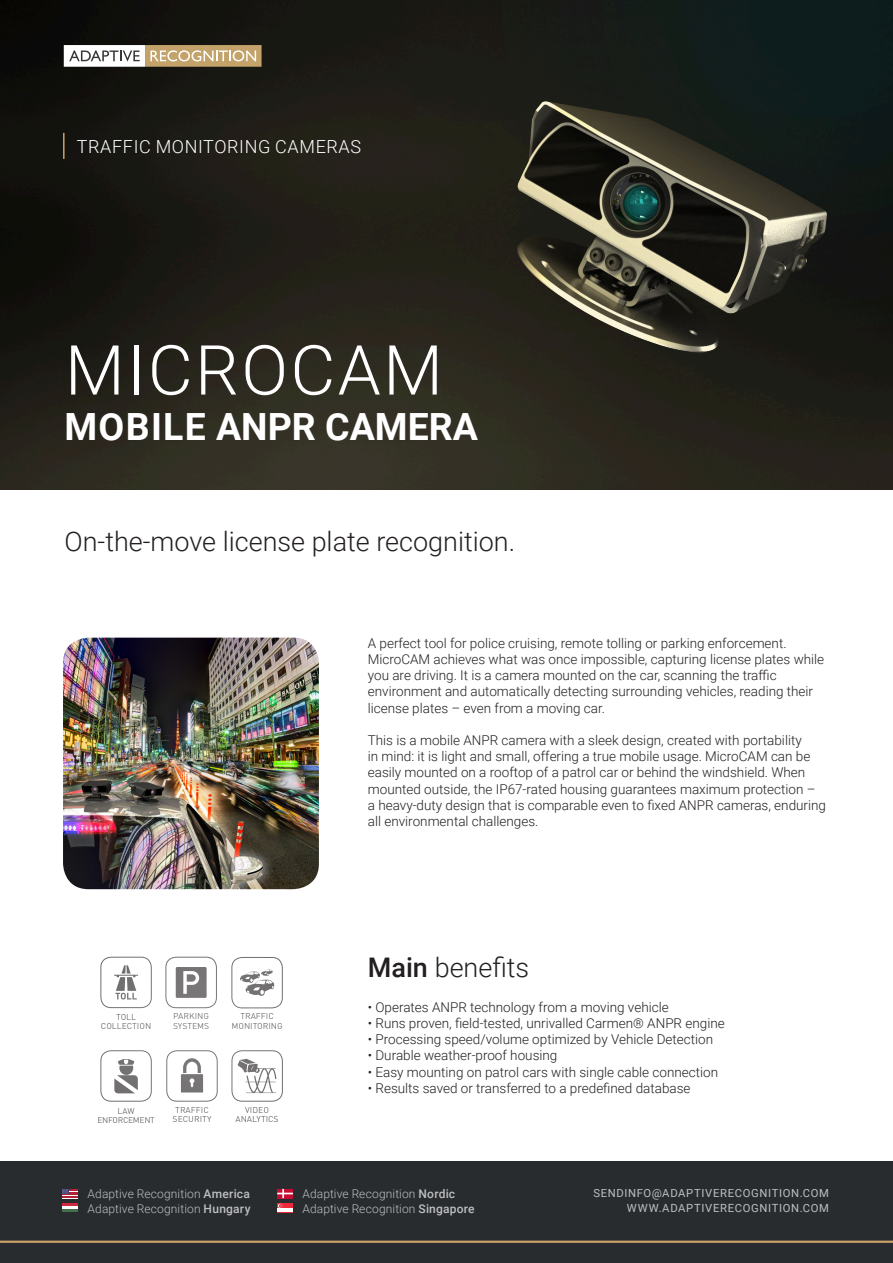
<style>
.page{position:relative;width:893px;height:1263px;background:#fff}
.page>*{position:absolute;margin:0;border:0;box-sizing:border-box;transform-origin:0 0}
.t1{font:300 69px "Roboto";letter-spacing:.035em;color:#fff}
.t2{font:700 37.5px "Roboto";color:#fff}
.t3{font:300 27px "Roboto";color:#231f20}
.t4{font:300 18px "Roboto";letter-spacing:.035em;color:#fff}
.t5{font:300 13.5px/16.2px "Roboto";color:#231f20}
.t6{font:300 12px/15px "Roboto";letter-spacing:.01em;color:#fff}
.t7{font:11.25px/15px "Roboto";letter-spacing:.06em;color:#fff;text-align:right}
.s1{font-weight:500}
</style>
<div class="page">
<svg style="left:98px;top:956px;width:185px;height:167px"></svg>
<img style="left:0;top:0;width:893px;height:489px">
<img style="left:515px;top:101px;width:312px;height:253px">
<svg style="left:64px;top:45px;width:198px;height:22px"></svg>
<hr style="left:63px;top:133px;width:2px;height:26px;background:#cba16a">
<img style="left:63px;top:638px;width:256px;height:251px">
<div style="left:0;top:1161px;width:893px;height:102px;background:#292c2f"></div>
<hr style="left:0;top:1240px;width:893px;height:3px;background:#cba16a">
<svg style="left:62px;top:1189px;width:16px;height:9px"></svg>
<div style="left:62px;top:1203px;width:16px;height:9px;background:#436f4d"></div>
<div style="left:62px;top:1203px;width:16px;height:6px;background:#fff"></div>
<hr style="left:62px;top:1203px;width:16px;height:3px;background:#cd2a3e">
<svg style="left:277px;top:1189px;width:16px;height:9px"></svg>
<svg style="left:277px;top:1203px;width:16px;height:6px"></svg>
<hr style="left:277px;top:1209px;width:16px;height:3px;background:#fff">
<svg style="left:278px;top:1204px;width:5px;height:4px"></svg>
<p class="t4" style="left:77px;top:133px;width:286px">TRAFFIC MONITORING CAMERAS</p>
<p class="t1" style="left:65px;top:322px;width:379px">MICROCAM</p>
<p class="t2" style="left:64px;top:400px;width:415px">MOBILE ANPR CAMERA</p>
<p class="t3" style="left:65px;top:522px;width:452px">On-the-move license plate recognition.</p>
<p class="t5" style="left:368px;top:634px;width:420px">A perfect tool for police cruising, remote tolling or parking enforcement.</p>
<p class="t5" style="left:368px;top:650px;width:458px">MicroCAM achieves what was once impossible, capturing license plates while you are driving. It is a camera mounted on the car, scanning the traffic</p>
<p class="t5" style="left:368px;top:683px;width:447px">environment and automatically detecting surrounding vehicles, reading their license plates – even from a moving car.</p>
<p class="t5" style="left:368px;top:731px;width:449px">This is a mobile ANPR camera with a sleek design, created with portability in mind: it is light and small, offering a true mobile usage. MicroCAM can be easily mounted on a rooftop of a patrol car or behind the windshield. When mounted outside, the IP67-rated housing guarantees maximum protection –</p>
<p class="t5" style="left:368px;top:796px;width:460px">a heavy-duty design that is comparable even to fixed ANPR cameras, enduring all environmental challenges.</p>
<p class="t3" style="left:368px;top:948px;width:163px"><span class="s1">Main</span> benefits</p>
<p class="t5" style="left:368px;top:998px;width:302px">• Operates ANPR technology from a moving vehicle</p>
<p class="t5" style="left:368px;top:1014px;width:358px">• Runs proven, field-tested, unrivalled Carmen® ANPR engine</p>
<p class="t5" style="left:368px;top:1031px;width:347px">• Processing speed/volume optimized by Vehicle Detection</p>
<p class="t5" style="left:368px;top:1047px;width:191px">• Durable weather-proof housing</p>
<p class="t5" style="left:368px;top:1063px;width:352px">• Easy mounting on patrol cars with single cable connection</p>
<p class="t5" style="left:368px;top:1079px;width:324px">• Results saved or transferred to a predefined database</p>
<p class="t6" style="left:88px;top:1186px;width:164px">Adaptive Recognition <span class="s1">America<br></span>Adaptive Recognition <span class="s1">Hungary</span></p>
<p class="t6" style="left:302px;top:1186px;width:174px">Adaptive Recognition <span class="s1">Nordic<br></span>Adaptive Recognition <span class="s1">Singapore</span></p>
<p class="t7" style="left:593px;top:1185px;width:237px">SENDINFO@ADAPTIVERECOGNITION.COM<br>WWW.ADAPTIVERECOGNITION.COM</p>
</div>
